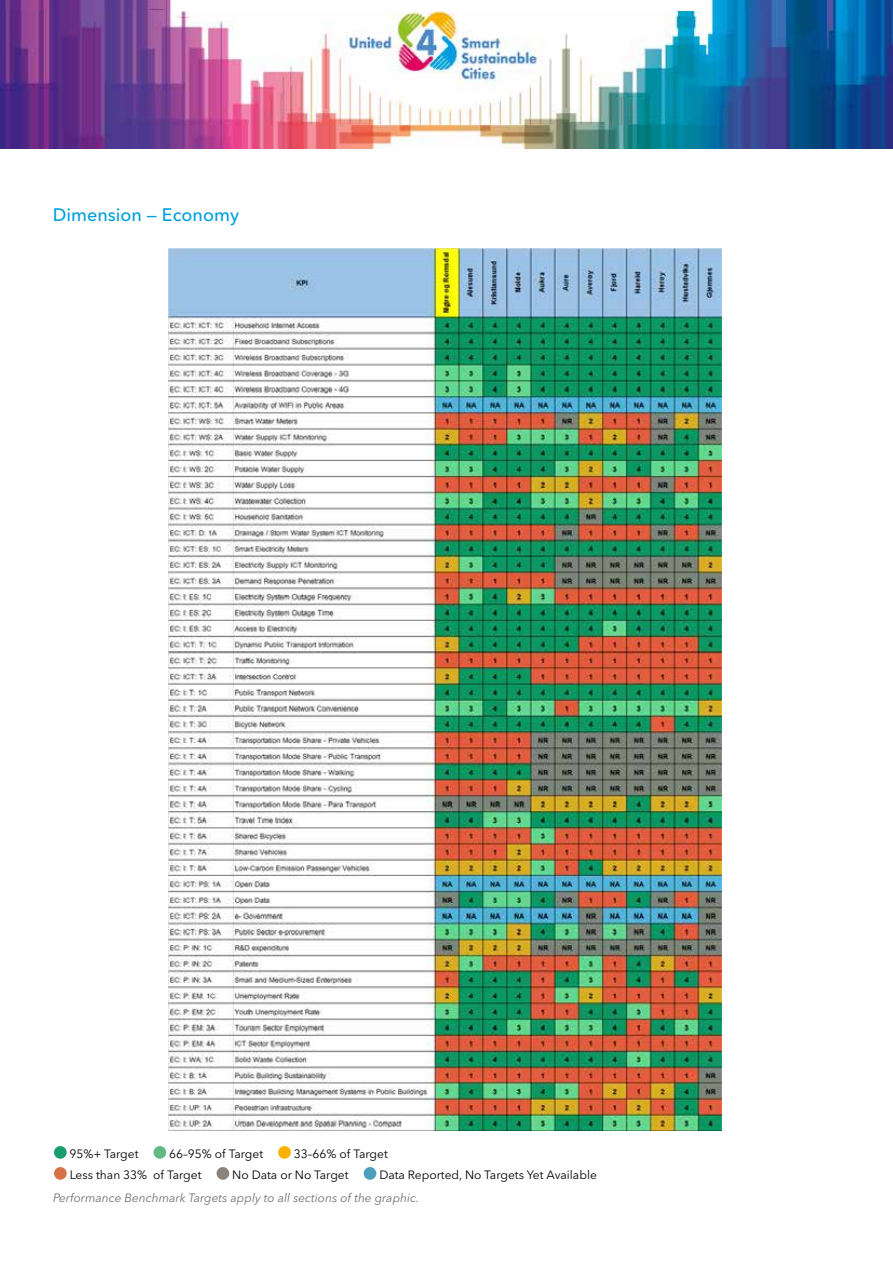
<style>
.page{position:relative;width:893px;height:1263px;background:#fff}
.page>*{position:absolute;margin:0;border:0;box-sizing:border-box;transform-origin:0 0}
.t1{font:500 18px "Avenir Next LT Pro";color:#00a0df}
.t2{font:12px "Avenir Next LT Pro";color:#000}
.t3{font:italic 12px "Avenir Next LT Pro";color:#706f6f}
</style>
<div class="page">
<img style="left:0;top:10px;width:893px;height:139px">
<img style="left:0;top:0;width:893px;height:10px">
<div style="left:174px;top:0;width:530px;height:11px;background:#fff"></div>
<img style="left:168px;top:248px;width:553px;height:882px">
<div style="left:54px;top:1146px;width:13px;height:13px;background:#199d6d;border-radius:50%"></div>
<div style="left:153px;top:1146px;width:13px;height:13px;background:#61b983;border-radius:50%"></div>
<div style="left:278px;top:1146px;width:13px;height:13px;background:#fab200;border-radius:50%"></div>
<div style="left:54px;top:1167px;width:13px;height:13px;background:#d87244;border-radius:50%"></div>
<div style="left:217px;top:1167px;width:12px;height:13px;background:#8b827b;border-radius:50%"></div>
<div style="left:364px;top:1167px;width:12px;height:13px;background:#4a9fbb;border-radius:50%"></div>
<h1 class="t1" style="left:53px;top:204px;width:188px">Dimension — Economy</h1>
<p class="t2" style="left:69px;top:1146px;width:71px">95%+ Target</p>
<p class="t2" style="left:169px;top:1146px;width:95px">66–95% of Target</p>
<p class="t2" style="left:294px;top:1146px;width:95px">33–66% of Target</p>
<p class="t2" style="left:70px;top:1167px;width:133px">Less than 33% of Target</p>
<p class="t2" style="left:232px;top:1167px;width:118px">No Data or No Target</p>
<p class="t2" style="left:379px;top:1167px;width:219px">Data Reported, No Targets Yet Available</p>
<p class="t3" style="left:53px;top:1191px;width:368px">Performance Benchmark Targets apply to all sections of the graphic.</p>
</div>
